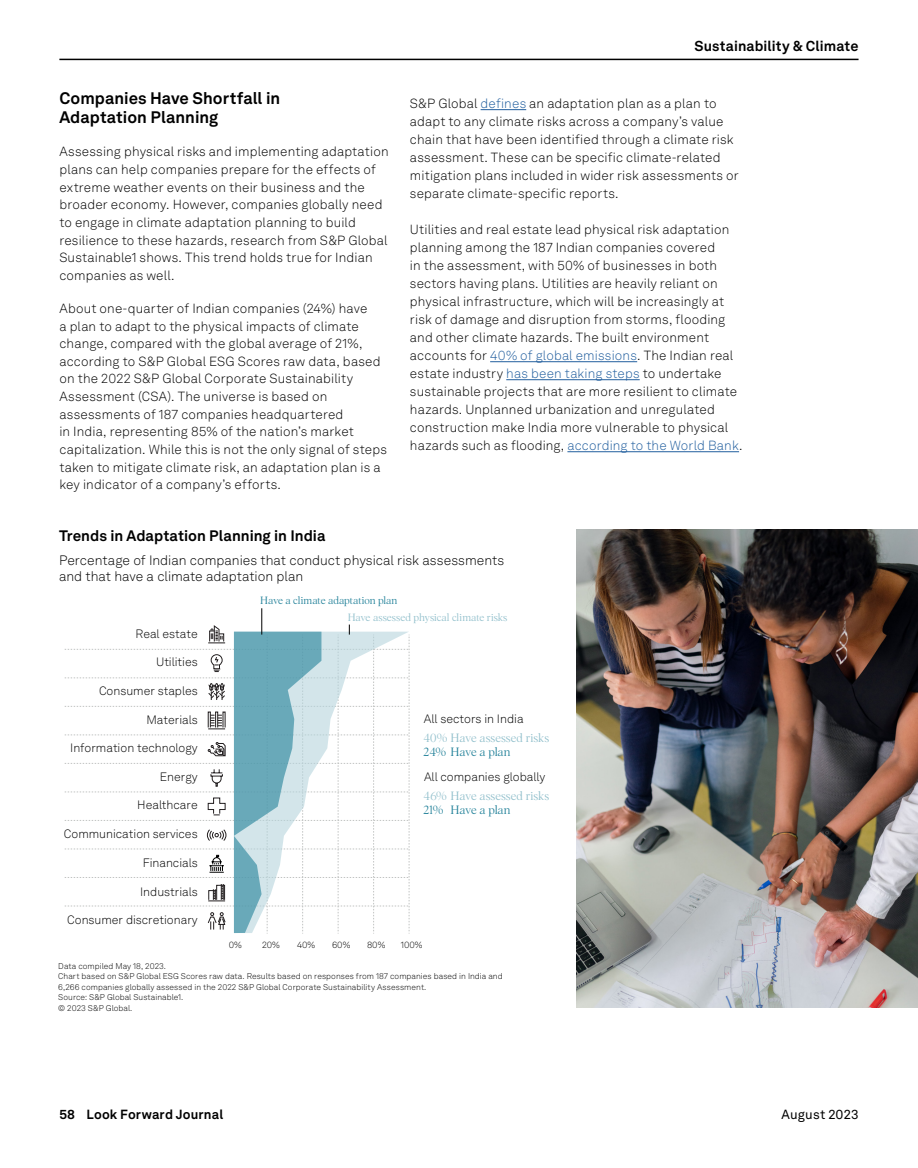
<style>
.page{position:relative;width:918px;height:1168px;background:#fff}
.page>*{position:absolute;margin:0;border:0;box-sizing:border-box;transform-origin:0 0}
.t1{font:700 16.5px/19.5px "Akkurat LL";color:#000}
.t2{font:700 15px "Akkurat LL";color:#000}
.t3{font:700 14.25px "Akkurat LL";letter-spacing:.01em;color:#000}
.t4{font:300 13.5px/16.2px "Akkurat LL";color:#000}
.t5{font:300 13.2px/17.7px "Akkurat LL";letter-spacing:.01em;color:#000}
.t6{font:700 13.2px "Akkurat LL";letter-spacing:.01em;color:#000}
.t7{font:13.2px "Akkurat LL";letter-spacing:.01em;color:#000}
.t8{font:300 12px "Akkurat LL";color:#000}
.t9{font:300 12px "Albra";letter-spacing:-.005em;color:#92c0cc}
.t10{font:300 12px "Albra";letter-spacing:-.015em;color:#24829a}
.t11{font:300 10.5px "Albra";letter-spacing:-.005em;color:#92c0cc}
.t12{font:300 10.5px "Albra";letter-spacing:-.01em;color:#24829a}
.t13{font:300 9px "Akkurat LL";color:#000}
.t14{font:300 8.25px/10.5px "Akkurat LL";letter-spacing:.005em;color:#000}
.s1{color:#215e9e}
</style>
<div class="page">
<hr style="left:59px;top:59px;width:800px;height:1px;background:#000">
<hr style="left:481px;top:109px;width:45px;height:1px;background:#215e9e">
<hr style="left:490px;top:361px;width:147px;height:1px;background:#215e9e">
<hr style="left:506px;top:379px;width:134px;height:1px;background:#215e9e">
<hr style="left:567px;top:451px;width:172px;height:1px;background:#215e9e">
<svg style="left:65px;top:608px;width:345px;height:326px"></svg>
<img style="left:576px;top:530px;width:342px;height:477px">
<p class="t1" style="left:59px;top:87px;width:222px">Companies Have Shortfall in<br>Adaptation Planning</p>
<p class="t5" style="left:59px;top:143px;width:331px">Assessing physical risks and implementing adaptation plans can help companies prepare for the effects of extreme weather events on their business and the broader economy. However, companies globally need to engage in climate adaptation planning to build resilience to these hazards, research from S&amp;P Global Sustainable1 shows. This trend holds true for Indian companies as well.</p>
<p class="t5" style="left:59px;top:299px;width:329px">About one-quarter of Indian companies (24%) have<br>a plan to adapt to the physical impacts of climate change, compared with the global average of 21%, according to S&amp;P Global ESG Scores raw data, based on the 2022 S&amp;P Global Corporate Sustainability Assessment (CSA). The universe is based on assessments of 187 companies headquartered<br>in India, representing 85% of the nation’s market capitalization. While this is not the only signal of steps taken to mitigate climate risk, an adaptation plan is a key indicator of a company’s efforts.</p>
<p class="t3" style="left:694px;top:35px;width:166px">Sustainability &amp; Climate</p>
<p class="t5" style="left:410px;top:94px;width:330px">S&amp;P Global <span class="s1">defines</span> an adaptation plan as a plan to adapt to any climate risks across a company’s value chain that have been identified through a climate risk assessment. These can be specific climate-related mitigation plans included in wider risk assessments or separate climate-specific reports.</p>
<p class="t5" style="left:410px;top:220px;width:334px">Utilities and real estate lead physical risk adaptation planning among the 187 Indian companies covered<br>in the assessment, with 50% of businesses in both sectors having plans. Utilities are heavily reliant on physical infrastructure, which will be increasingly at risk of damage and disruption from storms, flooding and other climate hazards. The built environment accounts for <span class="s1">40% of global emissions</span>. The Indian real estate industry <span class="s1">has been taking steps</span> to undertake sustainable projects that are more resilient to climate hazards. Unplanned urbanization and unregulated construction make India more vulnerable to physical hazards such as flooding, <span class="s1">according to the World Bank</span>.</p>
<p class="t2" style="left:59px;top:524px;width:268px">Trends in Adaptation Planning in India</p>
<p class="t4" style="left:59px;top:552px;width:447px">Percentage of Indian companies that conduct physical risk assessments and that have a climate adaptation plan</p>
<p class="t12" style="left:260px;top:593px;width:139px">Have a climate adaptation plan</p>
<p class="t8" style="left:136px;top:625px;width:64px">Real estate</p>
<p class="t8" style="left:156px;top:654px;width:43px">Utilities</p>
<p class="t8" style="left:99px;top:682px;width:100px">Consumer staples</p>
<p class="t8" style="left:146px;top:711px;width:53px">Materials</p>
<p class="t8" style="left:70px;top:740px;width:129px">Information technology</p>
<p class="t8" style="left:160px;top:768px;width:39px">Energy</p>
<p class="t8" style="left:137px;top:797px;width:62px">Healthcare</p>
<p class="t8" style="left:64px;top:826px;width:135px">Communication services</p>
<p class="t8" style="left:143px;top:854px;width:57px">Financials</p>
<p class="t8" style="left:140px;top:883px;width:59px">Industrials</p>
<p class="t8" style="left:67px;top:912px;width:132px">Consumer discretionary</p>
<p class="t11" style="left:348px;top:610px;width:161px">Have assessed physical climate risks</p>
<p class="t8" style="left:424px;top:710px;width:101px">All sectors in India</p>
<p class="t9" style="left:424px;top:729px;width:127px">40% Have assessed risks</p>
<p class="t10" style="left:424px;top:743px;width:88px">24% Have a plan</p>
<p class="t8" style="left:424px;top:769px;width:123px">All companies globally</p>
<p class="t9" style="left:424px;top:787px;width:127px">46% Have assessed risks</p>
<p class="t10" style="left:424px;top:801px;width:88px">21% Have a plan</p>
<p class="t13" style="left:229px;top:939px;width:15px">0%</p>
<p class="t13" style="left:262px;top:939px;width:19px">20%</p>
<p class="t13" style="left:297px;top:939px;width:20px">40%</p>
<p class="t13" style="left:332px;top:939px;width:20px">60%</p>
<p class="t13" style="left:367px;top:939px;width:20px">80%</p>
<p class="t13" style="left:401px;top:939px;width:23px">100%</p>
<p class="t14" style="left:58px;top:960px;width:446px">Data compiled May 18, 2023.<br>Chart based on S&amp;P Global ESG Scores raw data. Results based on responses from 187 companies based in India and 6,266 companies globally assessed in the 2022 S&amp;P Global Corporate Sustainability Assessment.<br>Source: S&amp;P Global Sustainable1.<br>© 2023 S&amp;P Global.</p>
<p class="t6" style="left:59px;top:1103px;width:165px">58 Look Forward Journal</p>
<p class="t7" style="left:781px;top:1104px;width:79px">August 2023</p>
</div>
